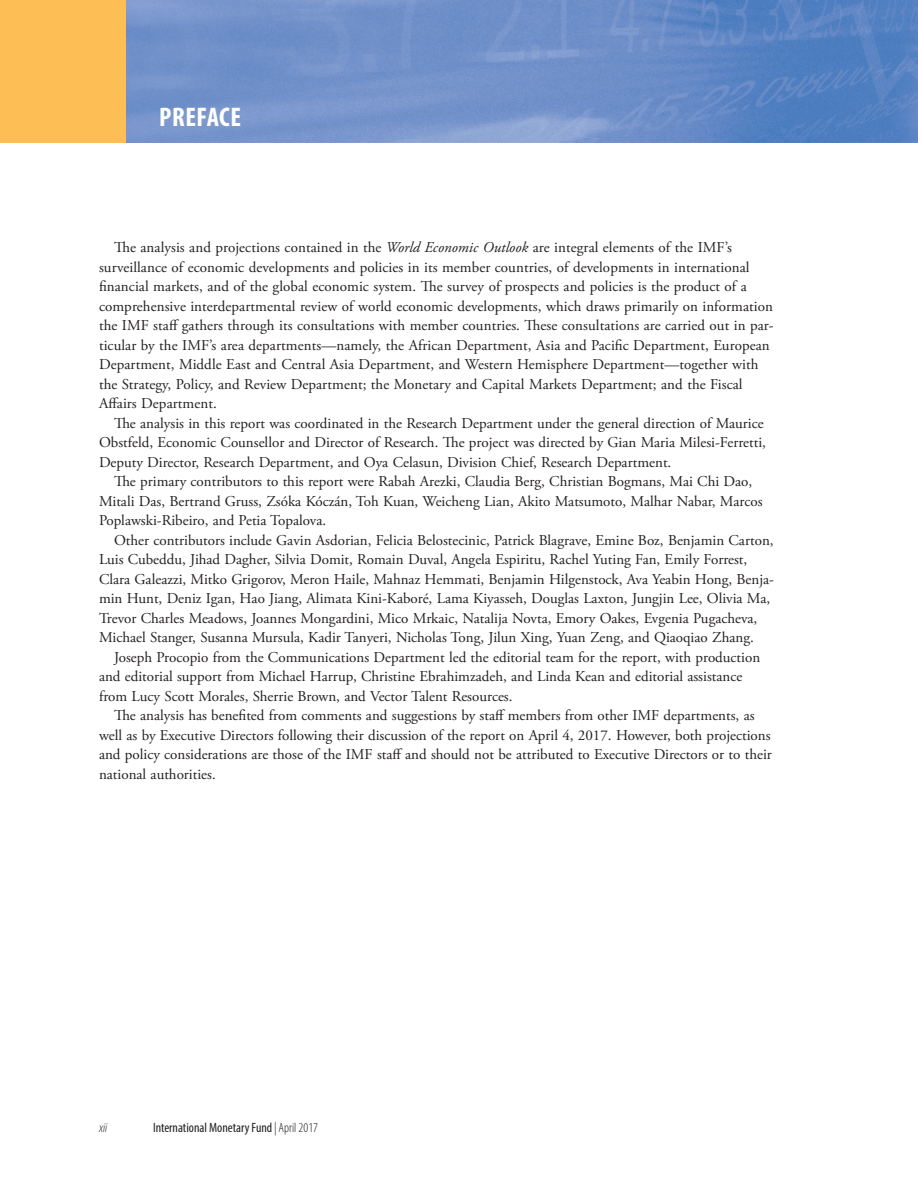
<style>
.page{position:relative;width:918px;height:1188px;background:#fff}
.page>*{position:absolute;margin:0;border:0;box-sizing:border-box;transform-origin:0 0}
.t1{font:700 condensed 27px "Myriad Pro";letter-spacing:.02em;color:#fff}
.t2{font:15px "Adobe Garamond Pro";color:#231f20}
.t3{font:condensed 13.5px "Myriad Pro";color:#231f20}
.t4{font:italic 300 condensed 13.5px "Myriad Pro";color:#231f20}
.s1{font-style:italic}
.s2{font-weight:300;font-style:italic}
.s3{font-weight:300}
</style>
<div class="page">
<div style="left:0;top:0;width:126px;height:142px;background:#fdbe56"></div>
<img style="left:126px;top:0;width:792px;height:142px">
<p class="t1" style="left:159px;top:100px;width:83px">PREFACE</p>
<p class="t2" style="left:114px;top:239px;width:619px">The analysis and projections contained in the <span class="s1">World Economic Outlook</span> are integral elements of the IMF’s</p>
<p class="t2" style="left:99px;top:258px;width:652px">surveillance of economic developments and policies in its member countries, of developments in international</p>
<p class="t2" style="left:99px;top:278px;width:649px">financial markets, and of the global economic system. The survey of prospects and policies is the product of a</p>
<p class="t2" style="left:99px;top:297px;width:676px">comprehensive interdepartmental review of world economic developments, which draws primarily on information</p>
<p class="t2" style="left:99px;top:317px;width:676px">the IMF staff gathers through its consultations with member countries. These consultations are carried out in par-</p>
<p class="t2" style="left:99px;top:336px;width:672px">ticular by the IMF’s area departments—namely, the African Department, Asia and Pacific Department, European</p>
<p class="t2" style="left:99px;top:356px;width:661px">Department, Middle East and Central Asia Department, and Western Hemisphere Department—together with</p>
<p class="t2" style="left:99px;top:375px;width:645px">the Strategy, Policy, and Review Department; the Monetary and Capital Markets Department; and the Fiscal</p>
<p class="t2" style="left:99px;top:395px;width:119px">Affairs Department.</p>
<p class="t2" style="left:114px;top:414px;width:651px">The analysis in this report was coordinated in the Research Department under the general direction of Maurice</p>
<p class="t2" style="left:99px;top:434px;width:669px">Obstfeld, Economic Counsellor and Director of Research. The project was directed by Gian Maria Milesi-Ferretti,</p>
<p class="t2" style="left:99px;top:453px;width:574px">Deputy Director, Research Department, and Oya Celasun, Division Chief, Research Department.</p>
<p class="t2" style="left:114px;top:473px;width:640px">The primary contributors to this report were Rabah Arezki, Claudia Berg, Christian Bogmans, Mai Chi Dao,</p>
<p class="t2" style="left:99px;top:492px;width:665px">Mitali Das, Bertrand Gruss, Zsóka Kóczán, Toh Kuan, Weicheng Lian, Akito Matsumoto, Malhar Nabar, Marcos</p>
<p class="t2" style="left:99px;top:512px;width:229px">Poplawski-Ribeiro, and Petia Topalova.</p>
<p class="t2" style="left:114px;top:531px;width:661px">Other contributors include Gavin Asdorian, Felicia Belostecinic, Patrick Blagrave, Emine Boz, Benjamin Carton,</p>
<p class="t2" style="left:99px;top:551px;width:650px">Luis Cubeddu, Jihad Dagher, Silvia Domit, Romain Duval, Angela Espiritu, Rachel Yuting Fan, Emily Forrest,</p>
<p class="t2" style="left:99px;top:570px;width:677px">Clara Galeazzi, Mitko Grigorov, Meron Haile, Mahnaz Hemmati, Benjamin Hilgenstock, Ava Yeabin Hong, Benja-</p>
<p class="t2" style="left:99px;top:590px;width:673px">min Hunt, Deniz Igan, Hao Jiang, Alimata Kini-Kaboré, Lama Kiyasseh, Douglas Laxton, Jungjin Lee, Olivia Ma,</p>
<p class="t2" style="left:99px;top:609px;width:660px">Trevor Charles Meadows, Joannes Mongardini, Mico Mrkaic, Natalija Novta, Emory Oakes, Evgenia Pugacheva,</p>
<p class="t2" style="left:99px;top:629px;width:656px">Michael Stanger, Susanna Mursula, Kadir Tanyeri, Nicholas Tong, Jilun Xing, Yuan Zeng, and Qiaoqiao Zhang.</p>
<p class="t2" style="left:114px;top:648px;width:648px">Joseph Procopio from the Communications Department led the editorial team for the report, with production</p>
<p class="t2" style="left:99px;top:668px;width:645px">and editorial support from Michael Harrup, Christine Ebrahimzadeh, and Linda Kean and editorial assistance</p>
<p class="t2" style="left:99px;top:687px;width:415px">from Lucy Scott Morales, Sherrie Brown, and Vector Talent Resources.</p>
<p class="t2" style="left:114px;top:707px;width:642px">The analysis has benefited from comments and suggestions by staff members from other IMF departments, as</p>
<p class="t2" style="left:99px;top:726px;width:673px">well as by Executive Directors following their discussion of the report on April 4, 2017. However, both projections</p>
<p class="t2" style="left:99px;top:746px;width:674px">and policy considerations are those of the IMF staff and should not be attributed to Executive Directors or to their</p>
<p class="t2" style="left:99px;top:765px;width:118px">national authorities.</p>
<p class="t4" style="left:99px;top:1120px;width:10px">xii</p>
<p class="t3" style="left:153px;top:1120px;width:167px">International Monetary Fund <span class="s2">|</span> <span class="s3">April 2017</span></p>
</div>
